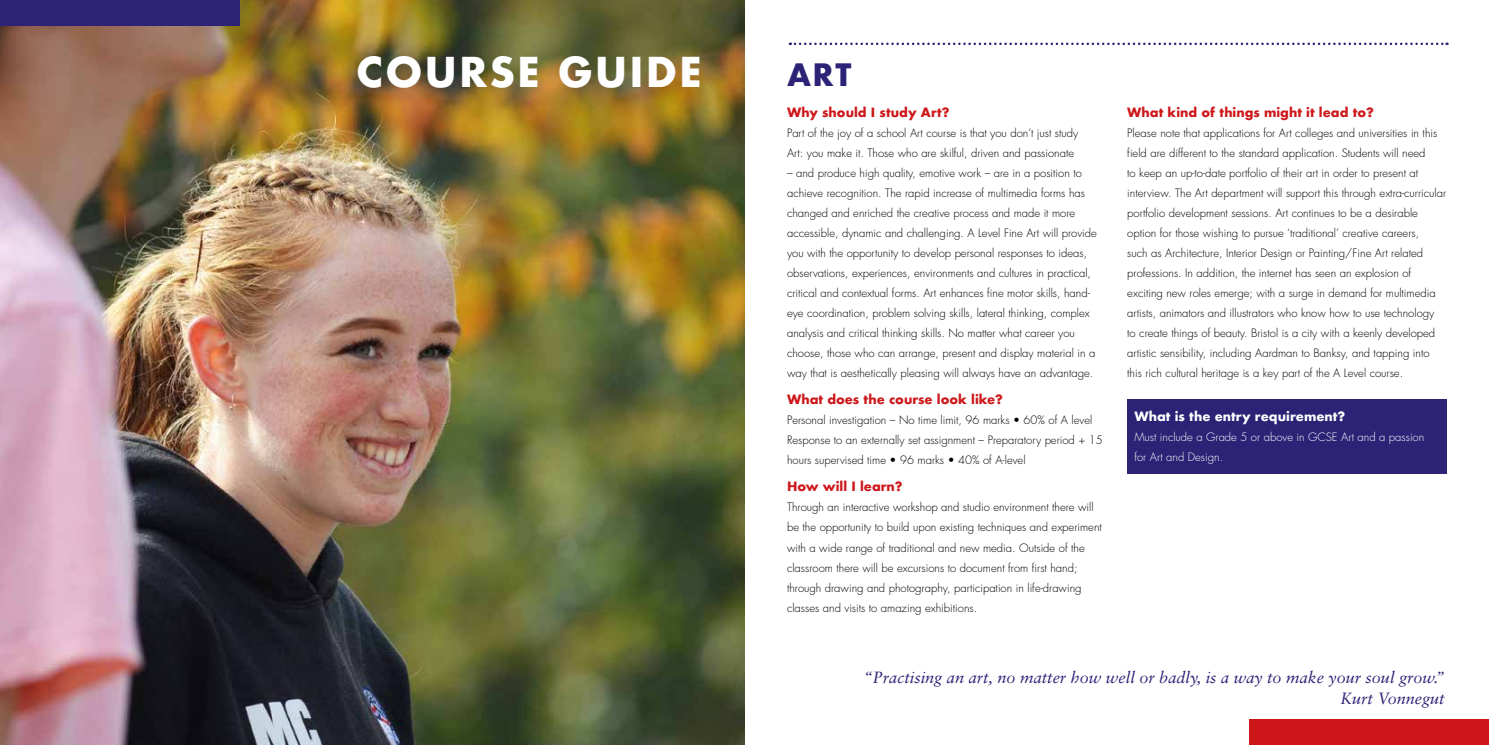
<style>
.page{position:relative;width:1489px;height:745px;background:#fff}
.page>*{position:absolute;margin:0;border:0;box-sizing:border-box;transform-origin:0 0}
.t1{font:700 40px "Futura";letter-spacing:.05em;color:#fff}
.t2{font:700 30px "Futura";color:#2c2276}
.t3{font:italic 16.25px/21.2px "Sabon";color:#2c2276;text-align:right}
.t4{font:700 12.5px "Futura";color:#cd171a}
.t5{font:700 12.5px "Futura";color:#fff}
.t6{font:300 11.25px/20px "Futura";color:#000}
.t7{font:300 11.25px/20px "Futura";color:#fff}
</style>
<div class="page">
<img style="left:0;top:0;width:744px;height:744px">
<div style="left:0;top:0;width:239px;height:26px;background:#2c2276"></div>
<div style="left:1249px;top:718px;width:239px;height:26px;background:#cd171a"></div>
<svg style="left:789px;top:43px;width:658px;height:2px"></svg>
<div style="left:1127px;top:398px;width:319px;height:75px;background:#2c2276"></div>
<h1 class="t1" style="left:356px;top:43px;width:347px">COURSE GUIDE</h1>
<h2 class="t2" style="left:787px;top:53px;width:66px">ART</h2>
<p class="t4" style="left:787px;top:103px;width:164px">Why should I study Art?</p>
<p class="t6" style="left:787px;top:123px;width:293px">Part of the joy of a school Art course is that you don’t just study<br>Art: you make it. Those who are skilful, driven and passionate</p>
<p class="t6" style="left:787px;top:163px;width:311px">– and produce high quality, emotive work – are in a position to achieve recognition. The rapid increase of multimedia forms has changed and enriched the creative process and made it more accessible, dynamic and challenging. A Level Fine Art will provide you with the opportunity to develop personal responses to ideas, observations, experiences, environments and cultures in practical, critical and contextual forms. Art enhances fine motor skills, hand&shy;eye coordination, problem solving skills, lateral thinking, complex analysis and critical thinking skills. No matter what career you choose, those who can arrange, present and display material in a way that is aesthetically pleasing will always have an advantage.</p>
<p class="t4" style="left:787px;top:390px;width:217px">What does the course look like?</p>
<p class="t6" style="left:787px;top:410px;width:317px">Personal investigation – No time limit, 96 marks • 60% of A level<br>Response to an externally set assignment – Preparatory period + 15 hours supervised time • 96 marks • 40% of A-level</p>
<p class="t4" style="left:787px;top:477px;width:117px">How will I learn?</p>
<p class="t6" style="left:787px;top:497px;width:316px">Through an interactive workshop and studio environment there will be the opportunity to build upon existing techniques and experiment with a wide range of traditional and new media. Outside of the classroom there will be excursions to document from first hand; through drawing and photography, participation in life-drawing classes and visits to amazing exhibitions.</p>
<p class="t4" style="left:1127px;top:103px;width:248px">What kind of things might it lead to?</p>
<p class="t6" style="left:1127px;top:123px;width:320px">Please note that applications for Art colleges and universities in this field are different to the standard application. Students will need<br>to keep an up-to-date portfolio of their art in order to present at interview. The Art department will support this through extra-curricular portfolio development sessions. Art continues to be a desirable option for those wishing to pursue ‘traditional’ creative careers,<br>such as Architecture, Interior Design or Painting/Fine Art related professions. In addition, the internet has seen an explosion of exciting new roles emerge; with a surge in demand for multimedia artists, animators and illustrators who know how to use technology<br>to create things of beauty. Bristol is a city with a keenly developed artistic sensibility, including Aardman to Banksy, and tapping into this rich cultural heritage is a key part of the A Level course.</p>
<p class="t5" style="left:1134px;top:407px;width:212px">What is the entry requirement?</p>
<p class="t7" style="left:1134px;top:427px;width:291px">Must include a Grade 5 or above in GCSE Art and a passion for Art and Design.</p>
<h3 class="t3" style="left:863px;top:665px;width:582px">“Practising an art, no matter how well or badly, is a way to make your soul grow.”<br>Kurt Vonnegut</h3>
</div>
